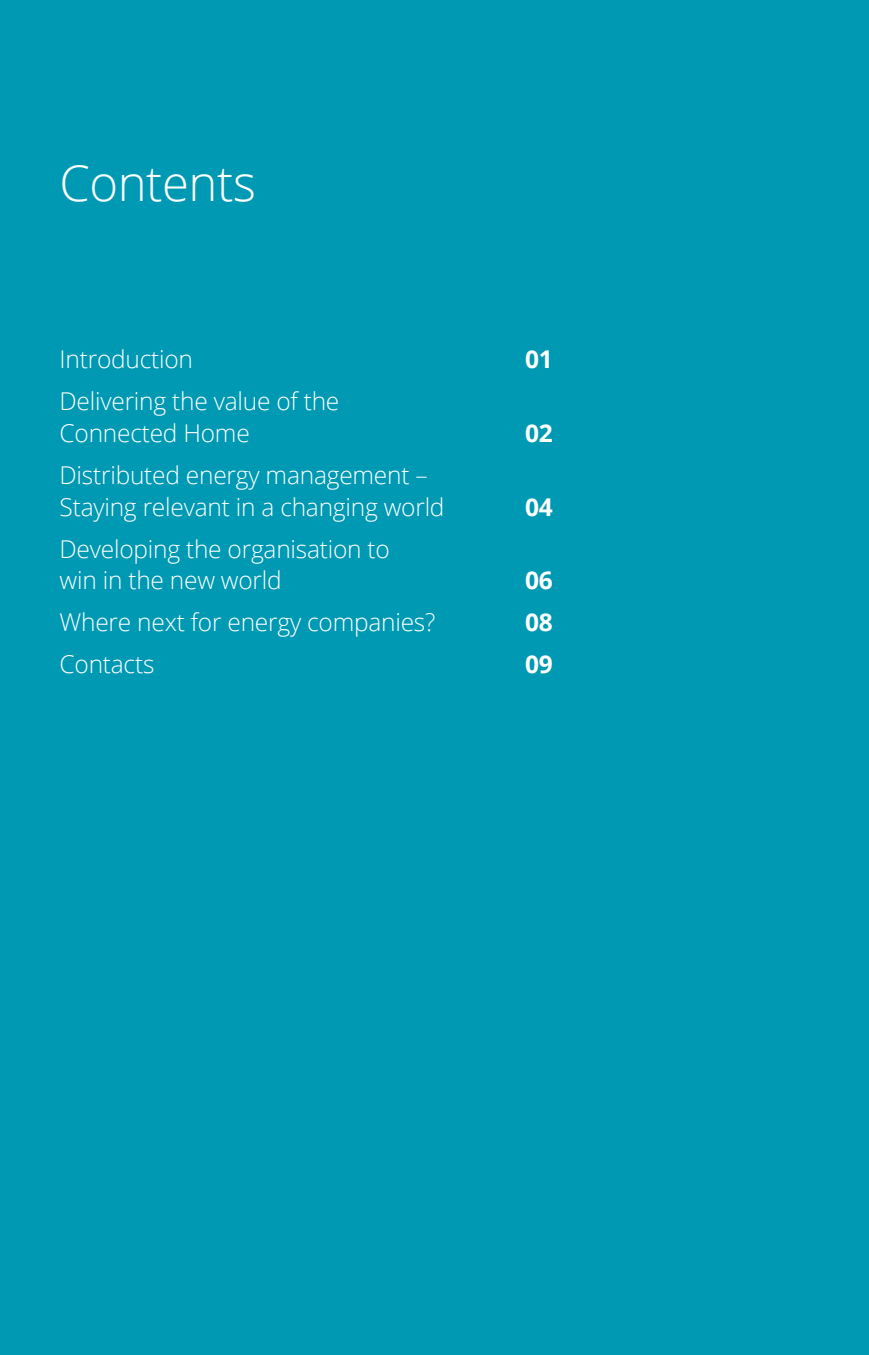
<style>
.page{position:relative;width:869px;height:1355px;background:#fff}
.page>*{position:absolute;margin:0;border:0;box-sizing:border-box;transform-origin:0 0}
.t1{font:300 49px "Open Sans";letter-spacing:-.01em;color:#fff}
.t2{font:300 24.5px/31.5px "Open Sans";letter-spacing:-.01em;color:#fff}
.t3{font:700 24.5px "Open Sans";letter-spacing:-.01em;color:#fff}
</style>
<div class="page">
<div style="left:0;top:0;width:868px;height:1354px;background:#0099b3"></div>
<h1 class="t1" style="left:60px;top:150px;width:198px">Contents</h1>
<p class="t2" style="left:60px;top:343px;width:135px">Introduction</p>
<p class="t3" style="left:525px;top:342px;width:29px">01</p>
<p class="t2" style="left:60px;top:385px;width:281px">Delivering the value of the<br>Connected Home</p>
<p class="t3" style="left:525px;top:416px;width:29px">02</p>
<p class="t2" style="left:60px;top:458px;width:386px">Distributed energy management –<br>Staying relevant in a changing world</p>
<p class="t2" style="left:60px;top:532px;width:332px">Developing the organisation to win in the new world</p>
<p class="t3" style="left:525px;top:489px;width:29px">04</p>
<p class="t3" style="left:525px;top:563px;width:29px">06</p>
<p class="t2" style="left:60px;top:605px;width:377px">Where next for energy companies?</p>
<p class="t3" style="left:525px;top:605px;width:29px">08</p>
<p class="t2" style="left:60px;top:647px;width:96px">Contacts</p>
<p class="t3" style="left:525px;top:647px;width:29px">09</p>
</div>
